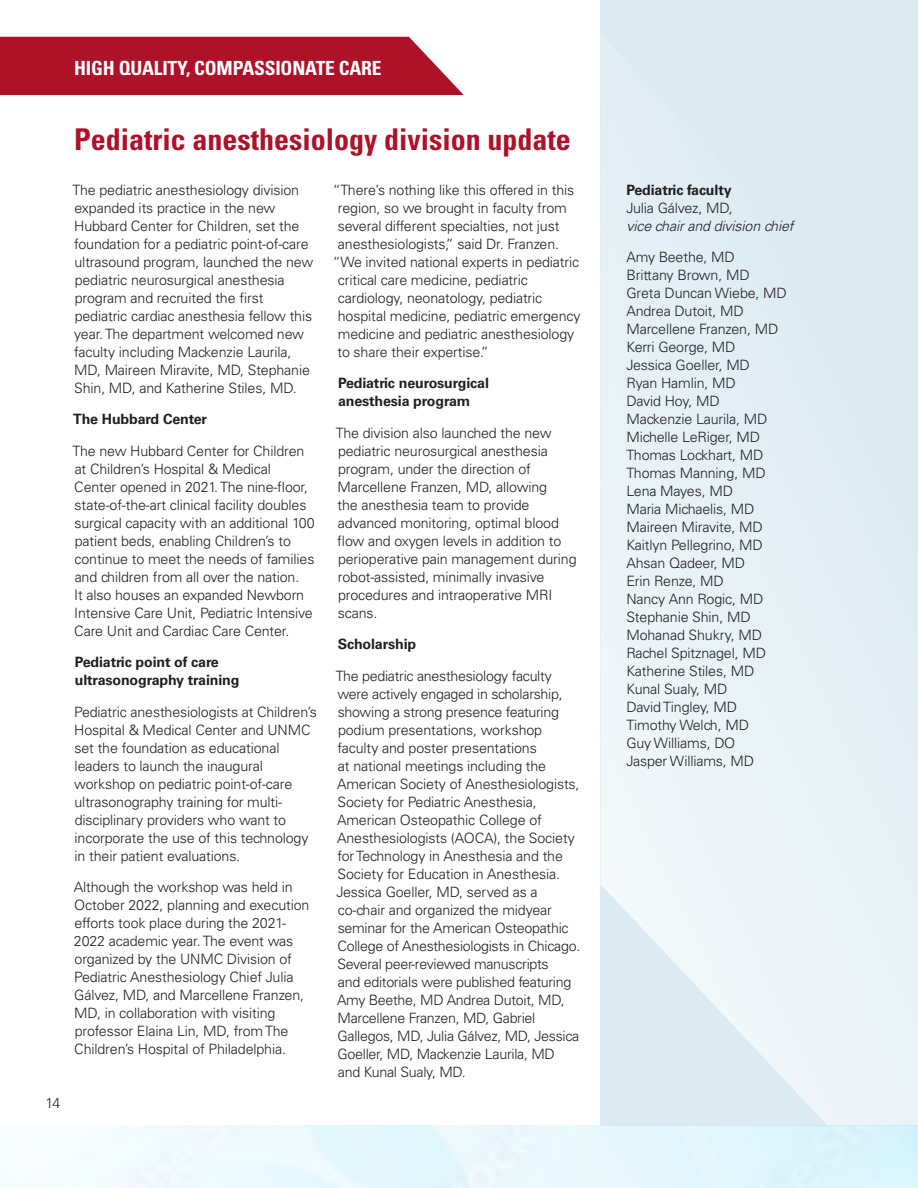
<style>
.page{position:relative;width:918px;height:1188px;background:#fff}
.page>*{position:absolute;margin:0;border:0;box-sizing:border-box;transform-origin:0 0}
.t1{font:700 condensed 30px "Univers LT Std";color:#ae1229}
.Body_copy{font:700 condensed 19.5px "Univers LT Std";letter-spacing:-.01em;color:#fff}
.Body_copy-2{font:300 14.25px/18px "Univers LT Std";letter-spacing:-.01em;color:#231f20}
.Body_copy-3{font:700 14.25px/18px "Univers LT Std";letter-spacing:-.01em;color:#231f20}
.Body_copy-4{font:italic 300 14.25px/18px "Univers LT Std";letter-spacing:-.01em;color:#231f20}
.s1{font-style:normal}
</style>
<div class="page">
<div style="left:600px;top:0;width:318px;height:1126px;background:#dcebf2"></div>
<svg style="left:600px;top:274px;width:318px;height:852px;fill:#e7f1f6"></svg>
<div style="left:0;top:37px;width:464px;height:58px;background:#ae1229"></div>
<p class="Body_copy" style="left:74px;top:56px;width:309px">HIGH QUALITY, COMPASSIONATE CARE</p>
<p class="Body_copy-2" style="left:45px;top:1094px;width:16px">14</p>
<p class="t1" style="left:74px;top:121px;width:498px">Pediatric anesthesiology division update</p>
<p class="Body_copy-2" style="left:73px;top:181px;width:242px">The pediatric anesthesiology division expanded its practice in the new Hubbard Center for Children, set the foundation for a pediatric point-of-care ultrasound program, launched the new pediatric neurosurgical anesthesia program and recruited the first pediatric cardiac anesthesia fellow this year. The department welcomed new faculty including Mackenzie Laurila, MD, Maireen Miravite, MD, Stephanie Shin, MD, and Katherine Stiles, MD.</p>
<p class="Body_copy-3" style="left:73px;top:411px;width:135px">The Hubbard Center</p>
<p class="Body_copy-2" style="left:73px;top:442px;width:244px">The new Hubbard Center for Children at Children’s Hospital &amp; Medical<br>Center opened in 2021. The nine-floor, state-of-the-art clinical facility doubles surgical capacity with an additional 100 patient beds, enabling Children’s to continue to meet the needs of families and children from all over the nation.<br>It also houses an expanded Newborn Intensive Care Unit, Pediatric Intensive Care Unit and Cardiac Care Center.</p>
<p class="Body_copy-3" style="left:75px;top:654px;width:166px">Pediatric point of care ultrasonography training</p>
<p class="Body_copy-2" style="left:74px;top:703px;width:244px">Pediatric anesthesiologists at Children’s Hospital &amp; Medical Center and UNMC set the foundation as educational leaders to launch the inaugural workshop on pediatric point-of-care ultrasonography training for multi&shy;disciplinary providers who want to incorporate the use of this technology in their patient evaluations.</p>
<p class="Body_copy-2" style="left:74px;top:878px;width:237px">Although the workshop was held in October 2022, planning and execution efforts took place during the 2021- 2022 academic year. The event was organized by the UNMC Division of Pediatric Anesthesiology Chief Julia Gálvez, MD, and Marcellene Franzen, MD, in collaboration with visiting professor Elaina Lin, MD, from The Children’s Hospital of Philadelphia.</p>
<p class="Body_copy-2" style="left:333px;top:181px;width:243px">“There’s nothing like this offered in this</p>
<p class="Body_copy-2" style="left:338px;top:199px;width:230px">region, so we brought in faculty from</p>
<p class="Body_copy-2" style="left:338px;top:217px;width:223px">several different specialties, not just</p>
<p class="Body_copy-2" style="left:338px;top:235px;width:223px">anesthesiologists,” said Dr. Franzen.</p>
<p class="Body_copy-2" style="left:333px;top:253px;width:248px">“We invited national experts in pediatric</p>
<p class="Body_copy-2" style="left:338px;top:271px;width:192px">critical care medicine, pediatric</p>
<p class="Body_copy-2" style="left:338px;top:289px;width:206px">cardiology, neonatology, pediatric</p>
<p class="Body_copy-2" style="left:338px;top:307px;width:244px">hospital medicine, pediatric emergency</p>
<p class="Body_copy-2" style="left:338px;top:325px;width:238px">medicine and pediatric anesthesiology</p>
<p class="Body_copy-2" style="left:337px;top:343px;width:153px">to share their expertise.”</p>
<p class="Body_copy-3" style="left:338px;top:375px;width:153px">Pediatric neurosurgical anesthesia program</p>
<p class="Body_copy-2" style="left:336px;top:424px;width:242px">The division also launched the new pediatric neurosurgical anesthesia program, under the direction of<br>Marcellene Franzen, MD, allowing<br>the anesthesia team to provide advanced monitoring, optimal blood flow and oxygen levels in addition to perioperative pain management during robot-assisted, minimally invasive procedures and intraoperative MRI scans.</p>
<p class="Body_copy-3" style="left:338px;top:636px;width:80px">Scholarship</p>
<p class="Body_copy-2" style="left:336px;top:667px;width:246px">The pediatric anesthesiology faculty were actively engaged in scholarship, showing a strong presence featuring podium presentations, workshop faculty and poster presentations<br>at national meetings including the American Society of Anesthesiologists, Society for Pediatric Anesthesia, American Osteopathic College of Anesthesiologists (AOCA), the Society for Technology in Anesthesia and the Society for Education in Anesthesia.<br>Jessica Goeller, MD, served as a co-chair and organized the midyear seminar for the American Osteopathic College of Anesthesiologists in Chicago.<br>Several peer-reviewed manuscripts<br>and editorials were published featuring Amy Beethe, MD Andrea Dutoit, MD, Marcellene Franzen, MD, Gabriel Gallegos, MD, Julia Gálvez, MD, Jessica Goeller, MD, Mackenzie Laurila, MD<br>and Kunal Sualy, MD.</p>
<p class="Body_copy-3" style="left:626px;top:181px;width:107px">Pediatric faculty</p>
<p class="Body_copy-4" style="left:626px;top:199px;width:169px"><span class="s1">Julia Gálvez, MD,<br></span>vice chair and division chief</p>
<p class="Body_copy-2" style="left:626px;top:248px;width:110px">Amy Beethe, MD</p>
<p class="Body_copy-2" style="left:626px;top:266px;width:125px">Brittany Brown, MD</p>
<p class="Body_copy-2" style="left:626px;top:284px;width:162px">Greta Duncan Wiebe, MD</p>
<p class="Body_copy-2" style="left:626px;top:302px;width:119px">Andrea Dutoit, MD</p>
<p class="Body_copy-2" style="left:626px;top:320px;width:153px">Marcellene Franzen, MD</p>
<p class="Body_copy-2" style="left:626px;top:338px;width:111px">Kerri George, MD</p>
<p class="Body_copy-2" style="left:626px;top:356px;width:125px">Jessica Goeller, MD</p>
<p class="Body_copy-2" style="left:626px;top:374px;width:111px">Ryan Hamlin, MD</p>
<p class="Body_copy-2" style="left:626px;top:392px;width:95px">David Hoy, MD</p>
<p class="Body_copy-2" style="left:626px;top:410px;width:143px">Mackenzie Laurila, MD</p>
<p class="Body_copy-2" style="left:626px;top:428px;width:135px">Michelle LeRiger, MD</p>
<p class="Body_copy-2" style="left:626px;top:446px;width:139px">Thomas Lockhart, MD</p>
<p class="Body_copy-2" style="left:626px;top:464px;width:141px">Thomas Manning, MD</p>
<p class="Body_copy-2" style="left:626px;top:482px;width:108px">Lena Mayes, MD</p>
<p class="Body_copy-2" style="left:626px;top:500px;width:130px">Maria Michaelis, MD</p>
<p class="Body_copy-2" style="left:626px;top:518px;width:138px">Maireen Miravite, MD</p>
<p class="Body_copy-2" style="left:626px;top:536px;width:138px">Kaitlyn Pellegrino, MD</p>
<p class="Body_copy-2" style="left:626px;top:554px;width:120px">Ahsan Qadeer, MD</p>
<p class="Body_copy-2" style="left:626px;top:572px;width:99px">Erin Renze, MD</p>
<p class="Body_copy-2" style="left:626px;top:590px;width:138px">Nancy Ann Rogic, MD</p>
<p class="Body_copy-2" style="left:626px;top:608px;width:126px">Stephanie Shin, MD</p>
<p class="Body_copy-2" style="left:626px;top:626px;width:137px">Mohanad Shukry, MD</p>
<p class="Body_copy-2" style="left:626px;top:644px;width:141px">Rachel Spitznagel, MD</p>
<p class="Body_copy-2" style="left:626px;top:662px;width:129px">Katherine Stiles, MD</p>
<p class="Body_copy-2" style="left:626px;top:680px;width:103px">Kunal Sualy, MD</p>
<p class="Body_copy-2" style="left:626px;top:698px;width:112px">David Tingley, MD</p>
<p class="Body_copy-2" style="left:626px;top:716px;width:124px">Timothy Welch, MD</p>
<p class="Body_copy-2" style="left:626px;top:734px;width:110px">Guy Williams, DO</p>
<p class="Body_copy-2" style="left:626px;top:752px;width:129px">Jasper Williams, MD</p>
</div>
